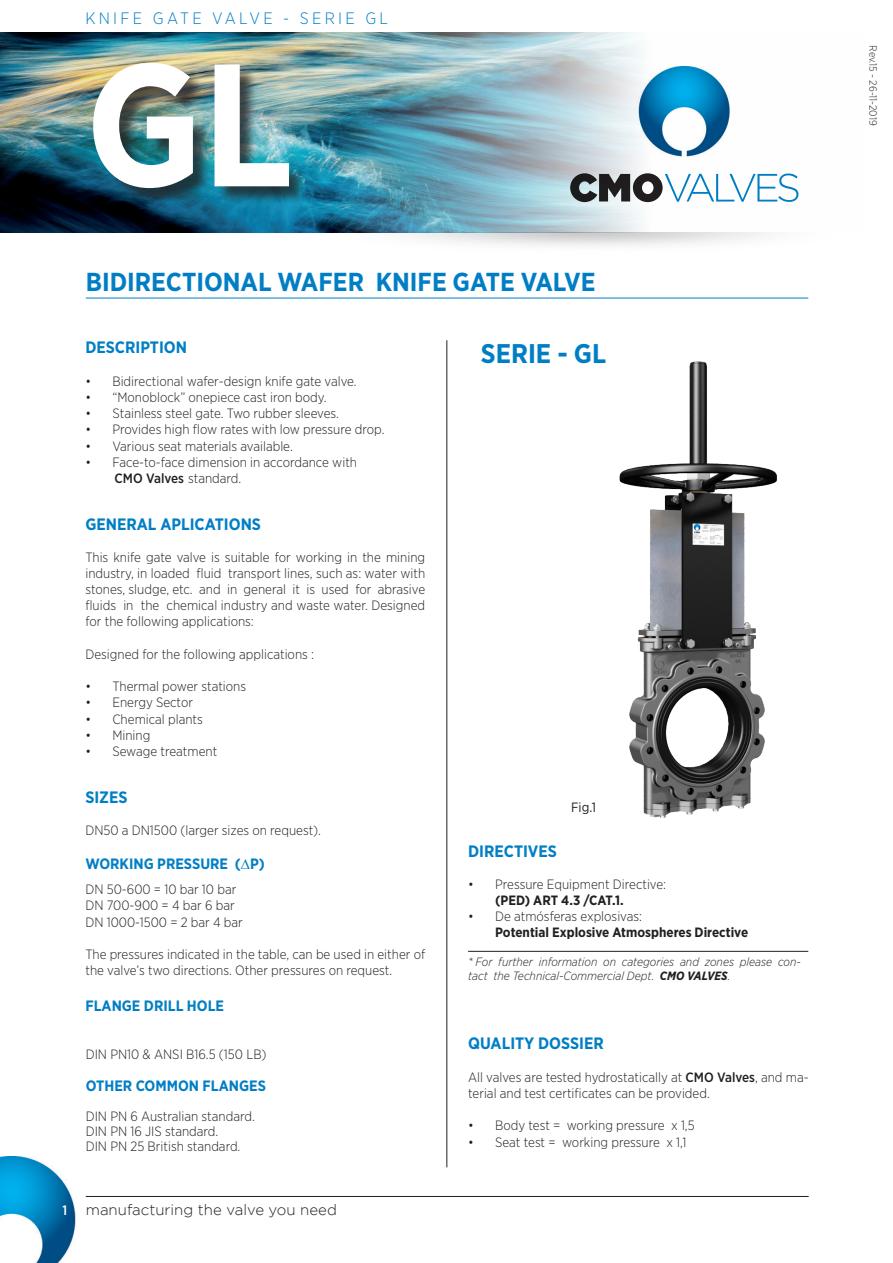
<style>
.page{position:relative;width:893px;height:1263px;background:#fff}
.page>*{position:absolute;margin:0;border:0;box-sizing:border-box;transform-origin:0 0}
.t1{font:700 174px "Gotham Narrow";color:#fff}
.t2{font:700 27px "Gotham Narrow";color:#007ec5}
.t3{font:700 25.95px "Gotham Narrow";color:#007ec5}
.t4{font:700 16.5px "Gotham Narrow";color:#007ec5}
.t5{font:300 16.5px "Gotham Narrow";letter-spacing:.2em;color:#007ec5}
.t6{font:700 15px "Gotham Narrow";color:#007ec5}
.g{font:300 15px "Gotham";color:#231f20}
.t7{font:300 13.5px/16.2px "Gotham Narrow";color:#231f20}
.t8{font:700 13.5px "Gotham Narrow";color:#231f20}
.t9{font:500 13.5px "Gotham Narrow";color:#231f20}
.t10{font:13.5px "Gotham Narrow";color:#231f20}
.t11{font:500 13.5px "Gotham Narrow";color:#fff}
.t12{font:italic 300 12px/14.4px "Gotham Narrow";color:#231f20}
.t13{font:300 10.5px "Gotham Narrow";color:#231f20}
.s1{font-weight:300}
.s2{font-weight:700}
.s3{font-weight:500}
</style>
<div class="page">
<img style="left:0;top:1156px;width:76px;height:107px">
<hr style="left:86px;top:1196px;width:723px;height:1px;background:#231f20">
<img style="left:619px;top:361px;width:158px;height:457px">
<img style="left:315px;top:232px;width:454px;height:14px">
<img style="left:0;top:33px;width:799px;height:199px">
<div style="left:96px;top:65px;width:211px;height:141px;background:#231f20;opacity:.75"></div>
<hr style="left:447px;top:340px;width:1px;height:827px;background:#231f20">
<hr style="left:86px;top:298px;width:722px;height:1px;background:#007ec5">
<img style="left:633px;top:67px;width:101px;height:93px">
<svg style="left:570px;top:173px;width:228px;height:29px"></svg>
<hr style="left:468px;top:951px;width:340px;height:1px;background:#231f20">
<p class="t5" style="left:85px;top:8px;width:304px">KNIFE GATE VALVE - SERIE GL</p>
<p class="t1" style="left:85px;top:13px;width:210px">GL</p>
<p class="t3" style="left:86px;top:265px;width:511px">BIDIRECTIONAL WAFER KNIFE GATE VALVE</p>
<p class="t4" style="left:85px;top:337px;width:103px">DESCRIPTION</p>
<p class="t7" style="left:85px;top:373px;width:273px">• Bidirectional wafer-design knife gate valve.</p>
<p class="t7" style="left:85px;top:389px;width:243px">• “Monoblock” onepiece cast iron body.</p>
<p class="t7" style="left:85px;top:405px;width:255px">• Stainless steel gate. Two rubber sleeves.</p>
<p class="t7" style="left:85px;top:421px;width:301px">• Provides high flow rates with low pressure drop.</p>
<p class="t7" style="left:85px;top:437px;width:209px">• Various seat materials available.</p>
<p class="t7" style="left:85px;top:454px;width:273px">• Face-to-face dimension in accordance with</p>
<p class="t9" style="left:115px;top:470px;width:128px">CMO Valves <span class="s1">standard.</span></p>
<p class="t4" style="left:85px;top:514px;width:177px">GENERAL APLICATIONS</p>
<p class="t7" style="left:85px;top:548px;width:341px;text-align:justify">This knife gate valve is suitable for working in the mining industry, in loaded fluid transport lines, such as: water with stones, sludge, etc. and in general it is used for abrasive fluids in the chemical industry and waste water. Designed for the following applications:</p>
<p class="t7" style="left:85px;top:646px;width:230px">Designed for the following applications :</p>
<p class="t7" style="left:85px;top:678px;width:162px">• Thermal power stations</p>
<p class="t7" style="left:85px;top:694px;width:109px">• Energy Sector</p>
<p class="t7" style="left:85px;top:710px;width:119px">• Chemical plants</p>
<p class="t7" style="left:85px;top:727px;width:67px">• Mining</p>
<p class="t7" style="left:85px;top:743px;width:133px">• Sewage treatment</p>
<p class="t4" style="left:85px;top:787px;width:44px">SIZES</p>
<p class="t7" style="left:85px;top:821px;width:237px">DN50 a DN1500 (larger sizes on request).</p>
<p class="t6" style="left:85px;top:854px;width:181px">WORKING PRESSURE (∆P)</p>
<p class="t7" style="left:85px;top:881px;width:152px">DN 50-600 = 10 bar 10 bar</p>
<p class="t7" style="left:85px;top:897px;width:151px">DN 700-900 = 4 bar 6 bar</p>
<p class="t7" style="left:85px;top:913px;width:159px">DN 1000-1500 = 2 bar 4 bar</p>
<p class="t7" style="left:85px;top:946px;width:341px">The pressures indicated in the table, can be used in either of the valve’s two directions. Other pressures on request.</p>
<p class="t6" style="left:85px;top:996px;width:140px">FLANGE DRILL HOLE</p>
<p class="t7" style="left:86px;top:1046px;width:182px">DIN PN10 &amp; ANSI B16.5 (150 LB)</p>
<p class="t6" style="left:86px;top:1075px;width:182px">OTHER COMMON FLANGES</p>
<p class="t7" style="left:86px;top:1107px;width:171px">DIN PN 6 Australian standard.</p>
<p class="t7" style="left:86px;top:1122px;width:134px">DIN PN 16 JIS standard.</p>
<p class="t7" style="left:86px;top:1137px;width:156px">DIN PN 25 British standard.</p>
<p class="t11" style="left:62px;top:1202px;width:6px">1</p>
<p class="g" style="left:86px;top:1202px;width:253px">manufacturing the valve you need</p>
<p class="t2" style="left:481px;top:337px;width:127px">SERIE - GL</p>
<p class="t10" style="left:571px;top:799px;width:26px">Fig.1</p>
<p class="t4" style="left:468px;top:841px;width:90px">DIRECTIVES</p>
<p class="t7" style="left:468px;top:875px;width:200px">• Pressure Equipment Directive:</p>
<p class="t8" style="left:495px;top:891px;width:130px">(PED) ART 4.3 /CAT.1.</p>
<p class="t7" style="left:468px;top:908px;width:176px">• De atmósferas explosivas:</p>
<p class="t8" style="left:495px;top:924px;width:255px">Potential Explosive Atmospheres Directive</p>
<p class="t12" style="left:468px;top:954px;width:334px">* For further information on categories and zones please con&shy;tact the Technical-Commercial Dept. <span class="s2">CMO VALVES</span>.</p>
<p class="t4" style="left:468px;top:1033px;width:137px">QUALITY DOSSIER</p>
<p class="t7" style="left:468px;top:1068px;width:342px">All valves are tested hydrostatically at <span class="s3">CMO Valves</span>, and ma&shy;terial and test certificates can be provided.</p>
<p class="t7" style="left:468px;top:1117px;width:228px">• Body test = working pressure x 1,5</p>
<p class="t7" style="left:468px;top:1133px;width:220px">• Seat test = working pressure x 1,1</p>
<p class="t13" style="left:880px;top:45px;width:82px;rotate:90deg">Rev.15 - 26-11-2019</p>
</div>
